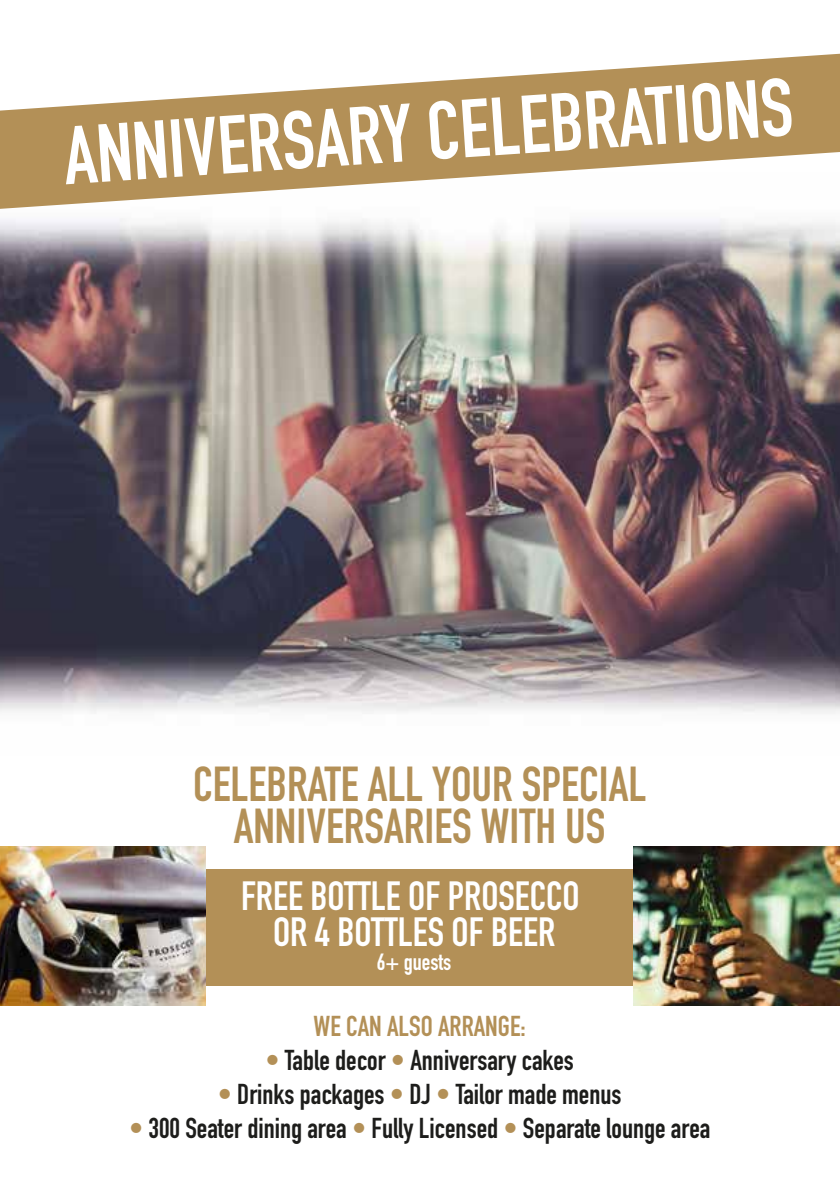
<style>
.page{position:relative;width:840px;height:1191px;background:#fff}
.page>*{position:absolute;margin:0;border:0;box-sizing:border-box;transform-origin:0 0}
.t1{font:700 80.8px "DIN Condensed";color:#fff}
.t2{font:700 48.4px/42px "DIN Condensed";color:#b39057;text-align:center}
.t3{font:700 40.2px/36.8px "DIN Condensed";color:#fff;text-align:center}
.t4{font:700 28.4px "DIN Condensed";color:#1d1d1b}
.t5{font:700 28.4px "DIN Condensed";color:#b39057}
.t6{font:700 23.2px "DIN Condensed";color:#fff}
.s1{color:#b39057}
</style>
<div class="page">
<img style="left:0;top:218px;width:839px;height:496px">
<svg style="left:0;top:54px;width:839px;height:155px;fill:#b39057"></svg>
<div style="left:164px;top:869px;width:500px;height:116px;background:#b39057"></div>
<img style="left:0;top:846px;width:205px;height:159px">
<img style="left:633px;top:846px;width:206px;height:159px">
<h1 class="t1" style="left:60px;top:103px;width:731px;rotate:-4deg">ANNIVERSARY CELEBRATIONS</h1>
<h2 class="t2" style="left:193px;top:763px;width:454px">CELEBRATE ALL YOUR SPECIAL<br>ANNIVERSARIES WITH US</h2>
<h3 class="t3" style="left:241px;top:877px;width:340px">FREE BOTTLE OF PROSECCO<br>OR 4 BOTTLES OF BEER</h3>
<p class="t6" style="left:377px;top:946px;width:76px">6+ guests</p>
<p class="t5" style="left:313px;top:1006px;width:214px">WE CAN ALSO ARRANGE:</p>
<p class="t4" style="left:265px;top:1040px;width:309px"><span class="s1">•</span> Table decor <span class="s1">•</span> Anniversary cakes</p>
<p class="t4" style="left:218px;top:1074px;width:405px"><span class="s1">•</span> Drinks packages <span class="s1">•</span> DJ <span class="s1">•</span> Tailor made menus</p>
<p class="t4" style="left:129px;top:1108px;width:582px"><span class="s1">•</span> 300 Seater dining area <span class="s1">•</span> Fully Licensed <span class="s1">•</span> Separate lounge area</p>
</div>
